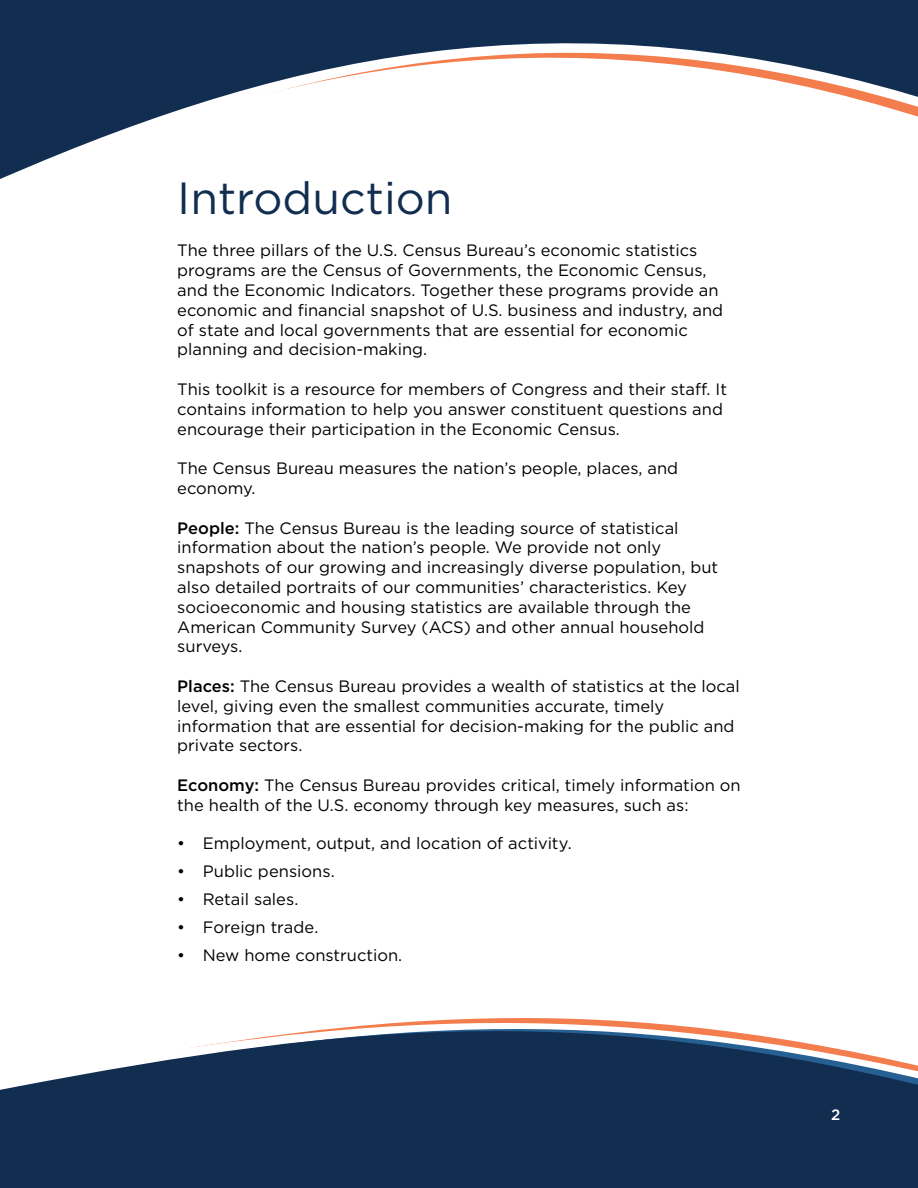
<style>
.page{position:relative;width:918px;height:1188px;background:#fff}
.page>*{position:absolute;margin:0;border:0;box-sizing:border-box;transform-origin:0 0}
.t1{font:45px "Gotham";color:#112e51}
.t2{font:16.5px/19.8px "Gotham";color:#000}
.t3{font:500 15px "Gotham";color:#fff}
.s1{font-weight:500}
</style>
<div class="page">
<svg style="left:0;top:0;width:918px;height:179px"></svg>
<svg style="left:0;top:1018px;width:918px;height:170px;fill:#112e51"></svg>
<h1 class="t1" style="left:177px;top:170px;width:277px">Introduction</h1>
<p class="t2" style="left:177px;top:240px;width:547px">The three pillars of the U.S. Census Bureau’s economic statistics programs are the Census of Governments, the Economic Census, and the Economic Indicators. Together these programs provide an economic and financial snapshot of U.S. business and industry, and of state and local governments that are essential for economic planning and decision-making.</p>
<p class="t2" style="left:177px;top:379px;width:551px">This toolkit is a resource for members of Congress and their staff. It contains information to help you answer constituent questions and encourage their participation in the Economic Census.</p>
<p class="t2" style="left:177px;top:458px;width:502px">The Census Bureau measures the nation’s people, places, and economy.</p>
<p class="t2" style="left:177px;top:518px;width:542px"><span class="s1">People:</span> The Census Bureau is the leading source of statistical information about the nation’s people. We provide not only snapshots of our growing and increasingly diverse population, but also detailed portraits of our communities’ characteristics. Key socioeconomic and housing statistics are available through the American Community Survey (ACS) and other annual household surveys.</p>
<p class="t2" style="left:177px;top:676px;width:564px"><span class="s1">Places:</span> The Census Bureau provides a wealth of statistics at the local level, giving even the smallest communities accurate, timely information that are essential for decision-making for the public and private sectors.</p>
<p class="t2" style="left:177px;top:775px;width:565px"><span class="s1">Economy:</span> The Census Bureau provides critical, timely information on the health of the U.S. economy through key measures, such as:</p>
<p class="t2" style="left:177px;top:833px;width:396px">• Employment, output, and location of activity.</p>
<p class="t2" style="left:177px;top:861px;width:159px">• Public pensions.</p>
<p class="t2" style="left:177px;top:889px;width:123px">• Retail sales.</p>
<p class="t2" style="left:177px;top:917px;width:143px">• Foreign trade.</p>
<p class="t2" style="left:177px;top:945px;width:227px">• New home construction.</p>
<p class="t3" style="left:831px;top:1105px;width:11px">2</p>
</div>
